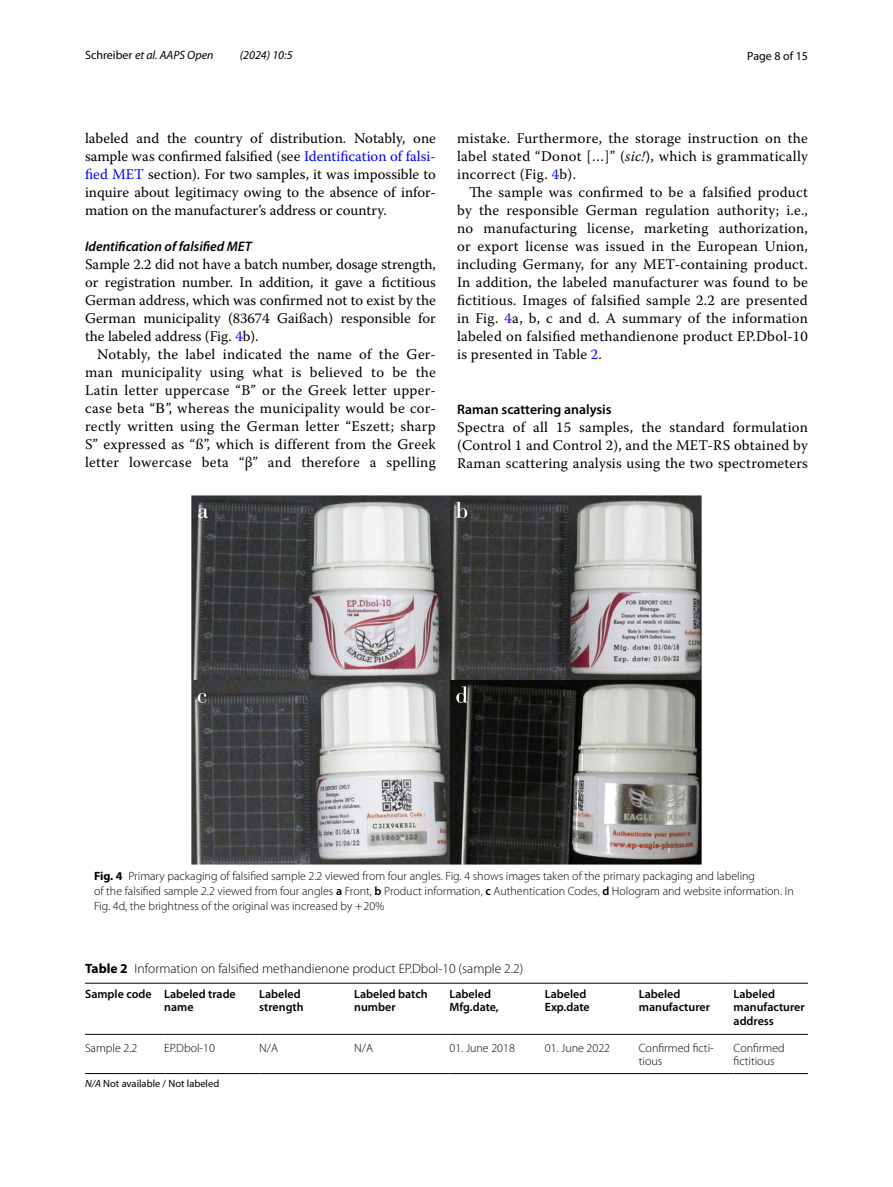
<style>
.page{position:relative;width:893px;height:1187px;background:#fff}
.page>*{position:absolute;margin:0;border:0;box-sizing:border-box;transform-origin:0 0}
.t1{font:14.7px/18px "Warnock Pro";letter-spacing:.015em;color:#000;text-align:justify}
.t2{font:italic 600 13.8px "Myriad Pro";color:#000}
.t3{font:600 13.8px "Myriad Pro";color:#000}
.t4{font:300 13.5px "Myriad Pro";color:#000}
.t5{font:300 12px/15px "Myriad Pro";color:#000}
.t6{font:600 12px/13.5px "Myriad Pro";color:#000}
.t7{font:italic 12px "Myriad Pro";color:#000}
.t8{font:12px "Myriad Pro";color:#000}
.t9{font:10.5px "Myriad Pro";color:#000}
.s1{font-style:normal}
.s2{color:#00f}
.s3{font-family:"STIX Math"}
.s4{font-style:italic}
.s5{font-weight:700}
.s6{font-weight:600}
</style>
<div class="page">
<img style="left:191px;top:495px;width:511px;height:369px">
<hr style="left:85px;top:982px;width:79px;height:1px;background:#000">
<hr style="left:85px;top:1034px;width:79px;height:1px;background:#000">
<hr style="left:164px;top:982px;width:95px;height:1px;background:#000">
<hr style="left:164px;top:1034px;width:95px;height:1px;background:#000">
<hr style="left:259px;top:982px;width:95px;height:1px;background:#000">
<hr style="left:259px;top:1034px;width:95px;height:1px;background:#000">
<hr style="left:354px;top:982px;width:96px;height:1px;background:#000">
<hr style="left:354px;top:1034px;width:96px;height:1px;background:#000">
<hr style="left:450px;top:982px;width:95px;height:1px;background:#000">
<hr style="left:450px;top:1034px;width:95px;height:1px;background:#000">
<hr style="left:545px;top:982px;width:94px;height:1px;background:#000">
<hr style="left:545px;top:1034px;width:94px;height:1px;background:#000">
<hr style="left:639px;top:982px;width:95px;height:1px;background:#000">
<hr style="left:639px;top:1034px;width:95px;height:1px;background:#000">
<hr style="left:734px;top:982px;width:74px;height:1px;background:#000">
<hr style="left:734px;top:1034px;width:74px;height:1px;background:#000">
<hr style="left:85px;top:1073px;width:79px;height:1px;background:#000">
<hr style="left:164px;top:1073px;width:95px;height:1px;background:#000">
<hr style="left:259px;top:1073px;width:95px;height:1px;background:#000">
<hr style="left:354px;top:1073px;width:96px;height:1px;background:#000">
<hr style="left:450px;top:1073px;width:95px;height:1px;background:#000">
<hr style="left:545px;top:1073px;width:94px;height:1px;background:#000">
<hr style="left:639px;top:1073px;width:95px;height:1px;background:#000">
<hr style="left:734px;top:1073px;width:74px;height:1px;background:#000">
<p class="t7" style="left:85px;top:48px;width:130px"><span class="s1">Schreiber</span> et al. AAPS Open</p>
<p class="t7" style="left:240px;top:48px;width:54px">(2024) 10:5</p>
<p class="t8" style="left:747px;top:48px;width:62px">Page 8 of 15</p>
<p class="t1" style="left:85px;top:128px;width:352px">labeled and the country of distribution. Notably, one sample was confirmed falsified (see <span class="s2">Identification of falsi&shy;fied MET</span> section). For two samples, it was impossible to inquire about legitimacy owing to the absence of infor&shy;mation on the manufacturer’s address or country.</p>
<p class="t2" style="left:85px;top:237px;width:168px">Identification of falsified MET</p>
<p class="t1" style="left:85px;top:254px;width:352px">Sample 2.2 did not have a batch number, dosage strength, or registration number. In addition, it gave a fictitious German address, which was confirmed not to exist by the German municipality (83674 Gaißach) responsible for the labeled address (Fig. <span class="s2">4</span>b).</p>
<p class="t1" style="left:85px;top:344px;width:352px;text-indent:12px">Notably, the label indicated the name of the Ger&shy;man municipality using what is believed to be the Latin letter uppercase “B” or the Greek letter upper&shy;case beta “<span class="s3">Β</span>”, whereas the municipality would be cor&shy;rectly written using the German letter “Eszett; sharp S” expressed as “ß”, which is different from the Greek letter lowercase beta “β” and therefore a spelling</p>
<p class="t1" style="left:457px;top:128px;width:352px">mistake. Furthermore, the storage instruction on the label stated “Donot […]” (<span class="s4">sic!</span>), which is grammatically incorrect (Fig. <span class="s2">4</span>b).</p>
<p class="t1" style="left:457px;top:182px;width:352px;text-indent:12px">The sample was confirmed to be a falsified product by the responsible German regulation authority; i.e., no manufacturing license, marketing authorization, or export license was issued in the European Union, including Germany, for any MET-containing product.<br>In addition, the labeled manufacturer was found to be fictitious. Images of falsified sample 2.2 are presented in Fig. <span class="s2">4</span>a, b, c and d. A summary of the information labeled on falsified methandienone product EP.Dbol-10 is presented in Table <span class="s2">2</span>.</p>
<p class="t3" style="left:457px;top:400px;width:156px">Raman scattering analysis</p>
<p class="t1" style="left:457px;top:417px;width:352px">Spectra of all 15 samples, the standard formulation (Control 1 and Control 2), and the MET-RS obtained by Raman scattering analysis using the two spectrometers</p>
<p class="t5" style="left:94px;top:868px;width:701px"><span class="s5">Fig. 4</span> Primary packaging of falsified sample 2.2 viewed from four angles. Fig. 4 shows images taken of the primary packaging and labeling<br>of the falsified sample 2.2 viewed from four angles <span class="s6">a</span> Front, <span class="s6">b</span> Product information, <span class="s6">c</span> Authentication Codes, <span class="s6">d</span> Hologram and website information. In<br>Fig. 4d, the brightness of the original was increased by +20%</p>
<p class="t4" style="left:85px;top:961px;width:440px"><span class="s5">Table 2</span> Information on falsified methandienone product EP.Dbol-10 (sample 2.2)</p>
<p class="t6" style="left:164px;top:986px;width:73px;text-indent:-79px">Sample code Labeled trade name</p>
<p class="t6" style="left:259px;top:986px;width:46px">Labeled strength</p>
<p class="t6" style="left:354px;top:986px;width:75px">Labeled batch number</p>
<p class="t6" style="left:450px;top:986px;width:51px">Labeled<br>Mfg.date,</p>
<p class="t6" style="left:545px;top:986px;width:46px">Labeled<br>Exp.date</p>
<p class="t6" style="left:639px;top:986px;width:73px">Labeled manufacturer</p>
<p class="t6" style="left:734px;top:986px;width:73px">Labeled manufacturer address</p>
<p class="t5" style="left:85px;top:1040px;width:54px">Sample 2.2</p>
<p class="t5" style="left:164px;top:1040px;width:52px">EP.Dbol-10</p>
<p class="t5" style="left:259px;top:1040px;width:20px">N/A</p>
<p class="t5" style="left:354px;top:1040px;width:20px">N/A</p>
<p class="t5" style="left:450px;top:1040px;width:67px">01. June 2018</p>
<p class="t5" style="left:545px;top:1040px;width:67px">01. June 2022</p>
<p class="t5" style="left:639px;top:1040px;width:76px;line-height:13.5px">Confirmed ficti&shy;tious</p>
<p class="t5" style="left:733px;top:1040px;width:53px;line-height:13.5px">Confirmed fictitious</p>
<p class="t9" style="left:85px;top:1076px;width:136px"><span class="s4">N/A</span> Not available / Not labeled</p>
</div>
